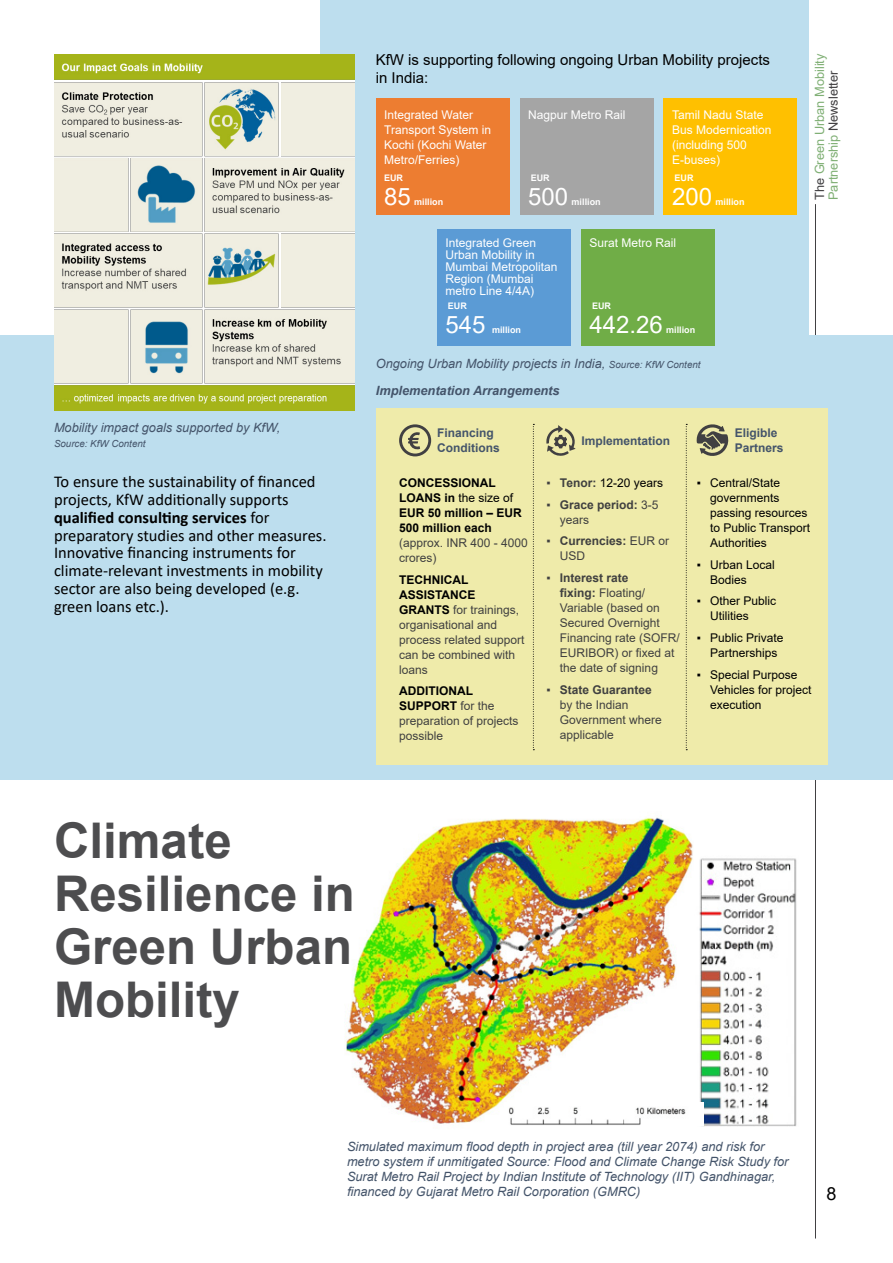
<style>
.page{position:relative;width:893px;height:1263px;background:#fff}
.page>*{position:absolute;margin:0;border:0;box-sizing:border-box;transform-origin:0 0}
.t1{font:700 49.2px/53.1px "Arial";color:#4d4d4f}
.t2{font:24px "Arial";color:#fff}
.t3{font:18px "Arial";color:#000}
.t4{font:16.5px/17.9px "Calibri";color:#000}
.t5{font:15px/18px "Arial";color:#000}
.t6{font:italic 12.75px/15px "Arial";color:#44546a}
.t7{font:12.75px/13.8px "Arial";color:#7faf74}
.t8{font:italic 700 12.75px "Arial";color:#44546a}
.t9{font:12px/15px "Arial";color:#404040}
.t10{font:12px/15px "Arial";color:#fff}
.t11{font:12px/15px "Arial";color:#000}
.t12{font:700 12px/15px "Arial";color:#000}
.t13{font:700 12px/15px "Arial";color:#44546a}
.t14{font:700 12px/15px "Arial";color:#404040}
.t15{font:italic 9.75px "Arial";color:#44546a}
.t16{font:700 9px "Arial";color:#fff}
.s1{font-weight:700}
.s2{font-size:9.75px}
.s3{color:#414042}
.s4{font-weight:400}
.s5{font-weight:700;color:#000}
.s6{color:#404040}
.s7{font-weight:700;color:#404040}
</style>
<div class="page">
<hr style="left:815px;top:204px;width:1px;height:1034px;background:#414042">
<img style="left:345px;top:817px;width:348px;height:307px">
<img style="left:699px;top:858px;width:98px;height:269px">
<img style="left:505px;top:1102px;width:198px;height:23px">
<div style="left:0;top:335px;width:893px;height:444px;background:#bddeee"></div>
<div style="left:320px;top:0;width:489px;height:416px;background:#bddeee"></div>
<img style="left:54px;top:54px;width:300px;height:357px">
<div style="left:376px;top:98px;width:134px;height:117px;background:#ed7d31"></div>
<div style="left:520px;top:98px;width:133px;height:117px;background:#a5a5a5"></div>
<div style="left:437px;top:229px;width:134px;height:117px;background:#5b9bd5"></div>
<div style="left:663px;top:98px;width:134px;height:117px;background:#ffc000"></div>
<div style="left:581px;top:229px;width:134px;height:117px;background:#70ad47"></div>
<div style="left:376px;top:408px;width:451px;height:356px;background:#efebaa"></div>
<svg style="left:533px;top:424px;width:1px;height:326px"></svg>
<svg style="left:686px;top:424px;width:1px;height:326px"></svg>
<svg style="left:696px;top:424px;width:33px;height:32px"></svg>
<svg style="left:546px;top:425px;width:30px;height:31px"></svg>
<svg style="left:408px;top:432px;width:12px;height:18px"></svg>
<div style="left:399px;top:424px;width:32px;height:32px;border:3px solid #414042;border-radius:50%"></div>
<p class="t6" style="left:54px;top:420px;width:228px">Mobility impact goals supported by KfW,</p>
<p class="t15" style="left:54px;top:437px;width:93px">Source: KfW Content</p>
<p class="t4" style="left:54px;top:472px;width:274px">To ensure the sustainability of financed projects, KfW additionally supports <span class="s1">qualified consulting services</span> for preparatory studies and other measures.<br>Innovative financing instruments for climate-relevant investments in mobility sector are also being developed (e.g. green loans etc.).</p>
<p class="t5" style="left:376px;top:51px;width:396px">KfW is supporting following ongoing Urban Mobility projects in India:</p>
<p class="t10" style="left:384px;top:107px;width:108px">Integrated Water<br>Transport System in<br>Kochi (Kochi Water<br>Metro/Ferries)</p>
<p class="t10" style="left:528px;top:107px;width:99px">Nagpur Metro Rail</p>
<p class="t10" style="left:672px;top:107px;width:101px">Tamil Nadu State<br>Bus Modernication (including 500<br>E-buses)</p>
<p class="t16" style="left:384px;top:171px;width:20px">EUR</p>
<h2 class="t2" style="left:384px;top:180px;width:28px">85</h2>
<p class="t16" style="left:414px;top:195px;width:31px">million</p>
<p class="t16" style="left:531px;top:171px;width:20px">EUR</p>
<h2 class="t2" style="left:528px;top:180px;width:42px">500</h2>
<p class="t16" style="left:572px;top:195px;width:31px">million</p>
<p class="t16" style="left:675px;top:171px;width:20px">EUR</p>
<h2 class="t2" style="left:672px;top:180px;width:42px">200</h2>
<p class="t16" style="left:715px;top:195px;width:31px">million</p>
<p class="t10" style="left:445px;top:236px;width:114px;line-height:12px">Integrated Green<br>Urban Mobility in<br>Mumbai Metropolitan<br>Region (Mumbai metro Line 4/4A)</p>
<p class="t10" style="left:589px;top:235px;width:88px">Surat Metro Rail</p>
<p class="t16" style="left:448px;top:299px;width:20px">EUR</p>
<h2 class="t2" style="left:445px;top:308px;width:42px">545</h2>
<p class="t16" style="left:492px;top:323px;width:31px">million</p>
<p class="t16" style="left:592px;top:299px;width:20px">EUR</p>
<h2 class="t2" style="left:589px;top:308px;width:75px">442.26</h2>
<p class="t16" style="left:666px;top:323px;width:31px">million</p>
<p class="t6" style="left:376px;top:356px;width:326px">Ongoing Urban Mobility projects in India, <span class="s2">Source: KfW Content</span></p>
<p class="t8" style="left:376px;top:382px;width:185px">Implementation Arrangements</p>
<p class="t13" style="left:437px;top:426px;width:64px">Financing<br>Conditions</p>
<p class="t13" style="left:581px;top:433px;width:90px">Implementation</p>
<p class="t13" style="left:735px;top:426px;width:50px">Eligible<br>Partners</p>
<p class="t7" style="left:813px;top:200px;width:148px;rotate:-90deg"><span class="s3">The</span> Green Urban Mobility<br>Partnership <span class="s3">Newsletter</span></p>
<p class="t12" style="left:399px;top:475px;width:124px">CONCESSIONAL<br>LOANS in <span class="s4">the size of<br></span>EUR 50 million – EUR<br>500 million each</p>
<p class="t9" style="left:399px;top:535px;width:130px">(approx. INR 400 - 4000 crores)</p>
<p class="t9" style="left:399px;top:572px;width:127px"><span class="s5">TECHNICAL<br>ASSISTANCE<br>GRANTS</span> for trainings, organisational and process related support can be combined with loans</p>
<p class="t9" style="left:399px;top:683px;width:121px"><span class="s5">ADDITIONAL<br>SUPPORT</span> for the preparation of projects possible</p>
<p class="t11" style="left:546px;top:475px;width:118px"><span class="s6">▪</span> <span class="s7">Tenor:</span> 12-20 years</p>
<p class="t14" style="left:560px;top:497px;width:100px;text-indent:-14px"><span class="s4">▪</span> Grace period: <span class="s4">3-5 years</span></p>
<p class="t14" style="left:560px;top:534px;width:111px;text-indent:-14px"><span class="s4">▪</span> Currencies: <span class="s4">EUR or<br>USD</span></p>
<p class="t9" style="left:560px;top:570px;width:122px;text-indent:-14px">▪ <span class="s1">Interest rate<br>fixing:</span> Floating/<br>Variable (based on<br>Secured Overnight<br>Financing rate (SOFR/<br>EURIBOR) or fixed at the date of signing</p>
<p class="t9" style="left:560px;top:682px;width:104px;text-indent:-14px">▪ <span class="s1">State Guarantee </span>by the Indian<br>Government where applicable</p>
<p class="t11" style="left:710px;top:475px;width:102px;text-indent:-14px">▪ Central/State governments passing resources to Public Transport<br>Authorities</p>
<p class="t11" style="left:710px;top:557px;width:66px;text-indent:-14px">▪ Urban Local<br>Bodies</p>
<p class="t11" style="left:710px;top:594px;width:68px;text-indent:-14px">▪ Other Public<br>Utilities</p>
<p class="t11" style="left:710px;top:630px;width:75px;text-indent:-14px">▪ Public Private<br>Partnerships</p>
<p class="t11" style="left:710px;top:667px;width:103px;text-indent:-14px">▪ Special Purpose<br>Vehicles for project execution</p>
<h1 class="t1" style="left:54px;top:814px;width:302px">Climate<br>Resilience in<br>Green Urban<br>Mobility</h1>
<p class="t6" style="left:347px;top:1140px;width:443px">Simulated maximum flood depth in project area (till year 2074) and risk for metro system if unmitigated Source: Flood and Climate Change Risk Study for Surat Metro Rail Project by Indian Institute of Technology (IIT) Gandhinagar, financed by Gujarat Metro Rail Corporation (GMRC)</p>
<h3 class="t3" style="left:826px;top:1181px;width:12px">8</h3>
</div>
